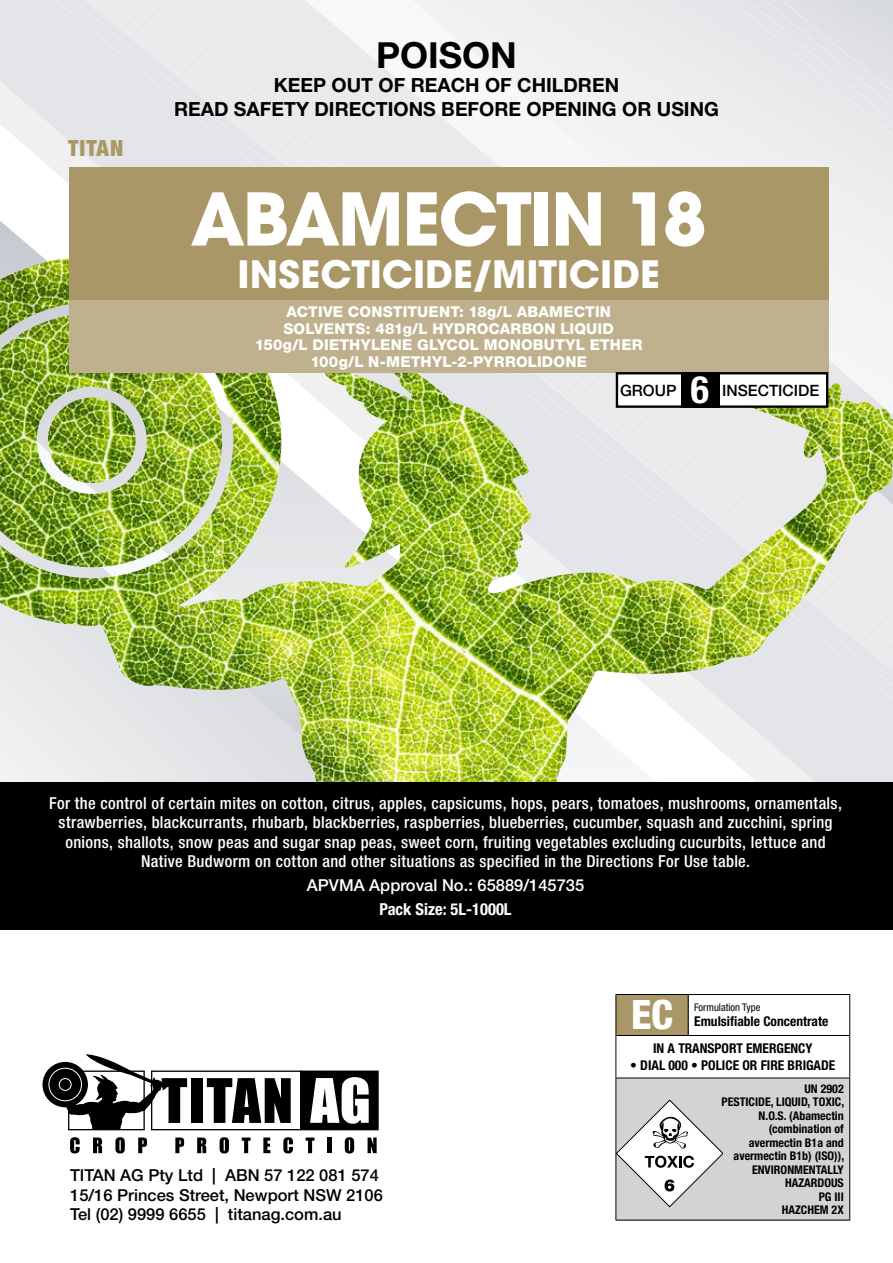
<style>
.page{position:relative;width:893px;height:1263px;background:#fff}
.page>*{position:absolute;margin:0;border:0;box-sizing:border-box;transform-origin:0 0}
.t1{font:700 72px "Avant Garde LT";letter-spacing:-.035em;color:#fff}
.t2{font:800 condensed 40.5px "Helvetica Neue LT Std";color:#fff}
.t3{font:700 condensed 37.8px "Helvetica Neue LT Std";color:#fff}
.t4{font:700 37.5px "Avant Garde LT";color:#fff}
.t5{font:700 36px "Helvetica Neue LT Std";color:#000}
.t6{font:900 condensed 22.35px "Helvetica Neue LT Std";letter-spacing:.05em;color:#aa9767}
.t7{font:700 19.5px/24px "Helvetica Neue LT Std";color:#000;text-align:center}
.t8{font:500 condensed 16.5px/19.5px "Helvetica Neue LT Std";letter-spacing:.02em;color:#fff;text-align:center}
.t9{font:500 16.5px/19.5px "Helvetica Neue LT Std";color:#000}
.t10{font:500 16.5px "Helvetica Neue LT Std";color:#fff}
.t11{font:700 condensed 16.5px "Helvetica Neue LT Std";color:#fff}
.t12{font:500 15.6px "Helvetica Neue LT Std";color:#000}
.t13{font:800 15px/16.5px "Helvetica Neue LT Std";letter-spacing:.015em;color:#fff;text-align:center}
.t14{font:700 condensed 13.5px/27px "Helvetica Neue LT Std";color:#000}
.t15{font:700 condensed 12px/13.5px "Helvetica Neue LT Std";color:#000;text-align:right}
.t16{font:condensed 10.5px "Helvetica Neue LT Std";color:#000}
</style>
<div class="page">
<svg style="left:141px;top:0;width:752px;height:195px;fill:#ebecee"></svg>
<svg style="left:730px;top:0;width:163px;height:136px;background:#e4e5e8"></svg>
<img style="left:0;top:195px;width:893px;height:587px">
<div style="left:0;top:782px;width:893px;height:148px;background:#000"></div>
<div style="left:69px;top:167px;width:759px;height:134px;background:#aa9767"></div>
<div style="left:69px;top:301px;width:759px;height:72px;background:#bfb18d"></div>
<div style="left:617px;top:373px;width:210px;height:34px;background:#fff"></div>
<div style="left:616px;top:372px;width:212px;height:36px;border:2px solid #000"></div>
<div style="left:681px;top:372px;width:38px;height:36px;background:#000"></div>
<div style="left:151px;top:1070px;width:150px;height:60px;border:1px solid #000"></div>
<div style="left:301px;top:1071px;width:77px;height:59px;background:#000"></div>
<div style="left:300px;top:1070px;width:79px;height:60px;border:1px solid #000"></div>
<svg style="left:310px;top:1077px;width:59px;height:47px"></svg>
<svg style="left:70px;top:1137px;width:10px;height:16px"></svg>
<svg style="left:93px;top:1137px;width:9px;height:16px"></svg>
<svg style="left:115px;top:1137px;width:10px;height:16px"></svg>
<svg style="left:138px;top:1137px;width:9px;height:16px"></svg>
<svg style="left:175px;top:1137px;width:9px;height:16px"></svg>
<svg style="left:197px;top:1137px;width:9px;height:16px"></svg>
<svg style="left:220px;top:1137px;width:9px;height:16px"></svg>
<svg style="left:242px;top:1137px;width:9px;height:16px"></svg>
<svg style="left:263px;top:1137px;width:7px;height:16px"></svg>
<svg style="left:283px;top:1137px;width:10px;height:16px"></svg>
<svg style="left:306px;top:1137px;width:8px;height:16px"></svg>
<hr style="left:327px;top:1137px;width:4px;height:16px;background:#000">
<svg style="left:345px;top:1137px;width:9px;height:16px"></svg>
<svg style="left:368px;top:1137px;width:9px;height:16px"></svg>
<svg style="left:207px;top:1078px;width:84px;height:45px"></svg>
<div style="left:191px;top:1078px;width:12px;height:45px;background:#000"></div>
<div style="left:43px;top:1062px;width:45px;height:45px;background:#000;border-radius:50%"></div>
<svg style="left:48px;top:1054px;width:139px;height:75px"></svg>
<div style="left:616px;top:994px;width:72px;height:41px;background:#aa9767"></div>
<div style="left:616px;top:1078px;width:234px;height:142px;background:#d1d3d4"></div>
<hr style="left:615px;top:994px;width:73px;height:1px;background:#000">
<hr style="left:615px;top:995px;width:1px;height:40px;background:#000">
<hr style="left:688px;top:994px;width:162px;height:1px;background:#000">
<hr style="left:688px;top:995px;width:1px;height:40px;background:#000">
<hr style="left:849px;top:995px;width:1px;height:40px;background:#000">
<hr style="left:615px;top:1035px;width:73px;height:1px;background:#000">
<hr style="left:615px;top:1036px;width:1px;height:41px;background:#000">
<hr style="left:688px;top:1035px;width:162px;height:1px;background:#000">
<hr style="left:849px;top:1036px;width:1px;height:41px;background:#000">
<hr style="left:615px;top:1077px;width:73px;height:1px;background:#000">
<hr style="left:615px;top:1078px;width:1px;height:142px;background:#000">
<hr style="left:688px;top:1077px;width:162px;height:1px;background:#000">
<hr style="left:849px;top:1078px;width:1px;height:142px;background:#000">
<hr style="left:615px;top:1220px;width:73px;height:1px;background:#000">
<hr style="left:688px;top:1220px;width:162px;height:1px;background:#000">
<svg style="left:616px;top:1100px;width:107px;height:107px"></svg>
<h3 class="t6" style="left:68px;top:135px;width:57px">TITAN</h3>
<h3 class="t5" style="left:376px;top:33px;width:142px">POISON</h3>
<p class="t7" style="left:174px;top:73px;width:546px">KEEP OUT OF REACH OF CHILDREN<br>READ SAFETY DIRECTIONS BEFORE OPENING OR USING</p>
<h1 class="t1" style="left:190px;top:172px;width:518px">ABAMECTIN 18</h1>
<h3 class="t4" style="left:237px;top:250px;width:424px">INSECTICIDE/MITICIDE</h3>
<p class="t13" style="left:255px;top:304px;width:389px">ACTIVE CONSTITUENT: 18g/L ABAMECTIN SOLVENTS: 481g/L HYDROCARBON LIQUID<br>150g/L DIETHYLENE GLYCOL MONOBUTYL ETHER 100g/L N-METHYL-2-PYRROLIDONE</p>
<p class="t12" style="left:620px;top:381px;width:58px">GROUP</p>
<h3 class="t3" style="left:691px;top:367px;width:20px">6</h3>
<p class="t12" style="left:722px;top:381px;width:99px">INSECTICIDE</p>
<p class="t8" style="left:49px;top:793px;width:794px">For the control of certain mites on cotton, citrus, apples, capsicums, hops, pears, tomatoes, mushrooms, ornamentals, strawberries, blackcurrants, rhubarb, blackberries, raspberries, blueberries, cucumber, squash and zucchini, spring onions, shallots, snow peas and sugar snap peas, sweet corn, fruiting vegetables excluding cucurbits, lettuce and Native Budworm on cotton and other situations as specified in the Directions For Use table.</p>
<p class="t10" style="left:307px;top:875px;width:279px">APVMA Approval No.: 65889/145735</p>
<p class="t11" style="left:380px;top:899px;width:134px">Pack Size: 5L-1000L</p>
<p class="t9" style="left:70px;top:1166px;width:314px">TITAN AG Pty Ltd | ABN 57 122 081 574<br>15/16 Princes Street, Newport NSW 2106<br>Tel (02) 9999 6655 | titanag.com.au</p>
<h2 class="t2" style="left:631px;top:990px;width:44px">EC</h2>
<p class="t16" style="left:694px;top:1001px;width:68px">Formulation Type</p>
<p class="t14" style="left:653px;top:1008px;width:177px;text-indent:41px">Emulsifiable Concentrate<br>IN A TRANSPORT EMERGENCY</p>
<p class="t14" style="left:630px;top:1051px;width:207px">• DIAL 000 • POLICE OR FIRE BRIGADE</p>
<p class="t15" style="left:721px;top:1081px;width:124px">UN 2902<br>PESTICIDE, LIQUID, TOXIC,<br>N.O.S. (Abamectin (combination of avermectin B1a and avermectin B1b) (ISO)),<br>ENVIRONMENTALLY<br>HAZARDOUS<br>PG III<br>HAZCHEM 2X</p>
</div>
